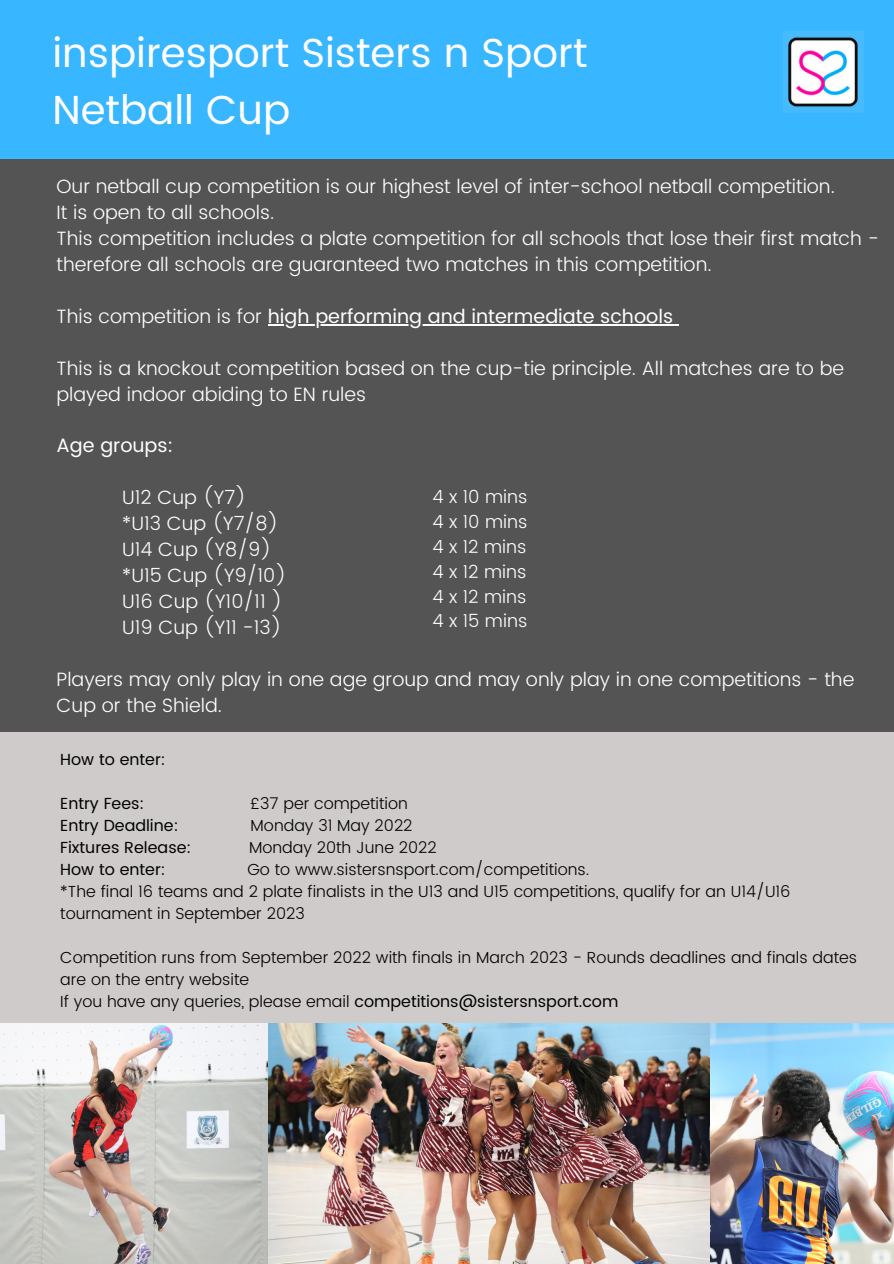
<style>
.page{position:relative;width:894px;height:1264px;background:#fff}
.page>*{position:absolute;margin:0;border:0;box-sizing:border-box;transform-origin:0 0}
.t1{font:40.5px "Poppins";color:#fff}
.t2{font:300 19.2px/26px "Poppins";color:#fff}
.t3{font:19.2px "Poppins";color:#fff}
.t4{font:300 18px "Poppins";color:#fff}
.t5{font:300 16.05px/22px "Poppins";color:#000}
.t6{font:16.05px "Poppins";color:#000}
.s1{font-weight:300}
.s2{font-weight:400}
</style>
<div class="page">
<div style="left:0;top:0;width:893px;height:1263px;background:#cfcbcb"></div>
<img style="left:0;top:1023px;width:893px;height:240px">
<img style="left:686px;top:1085px;width:118px;height:124px">
<div style="left:0;top:0;width:893px;height:732px;background:#545454"></div>
<hr style="left:268px;top:324px;width:405px;height:1px;background:#fff">
<div style="left:0;top:0;width:893px;height:159px;background:#38b6ff"></div>
<img style="left:783px;top:32px;width:80px;height:81px">
<p class="t1" style="left:52px;top:30px;width:536px">inspiresport Sisters n Sport</p>
<p class="t1" style="left:52px;top:86px;width:239px">Netball Cup</p>
<p class="t2" style="left:57px;top:174px;width:779px">Our netball cup competition is our highest level of inter-school netball competition.</p>
<p class="t2" style="left:57px;top:200px;width:219px">It is open to all schools.</p>
<p class="t2" style="left:57px;top:226px;width:823px">This competition includes a plate competition for all schools that lose their first match - therefore all schools are guaranteed two matches in this competition.</p>
<p class="t3" style="left:57px;top:305px;width:618px"><span class="s1">This competition is for</span> high performing and intermediate schools</p>
<p class="t2" style="left:57px;top:355px;width:788px">This is a knockout competition based on the cup-tie principle. All matches are to be played indoor abiding to EN rules</p>
<p class="t3" style="left:57px;top:434px;width:118px">Age groups:</p>
<p class="t2" style="left:122px;top:484px;width:126px">U12 Cup (Y7)</p>
<p class="t2" style="left:122px;top:510px;width:158px">*U13 Cup (Y7/8)</p>
<p class="t2" style="left:122px;top:536px;width:151px">U14 Cup (Y8/9)</p>
<p class="t2" style="left:122px;top:562px;width:166px">*U15 Cup (Y9/10)</p>
<p class="t2" style="left:122px;top:588px;width:162px">U16 Cup (Y10/11 )</p>
<p class="t2" style="left:122px;top:614px;width:161px">U19 Cup (Y11 -13)</p>
<p class="t2" style="left:57px;top:666px;width:799px">Players may only play in one age group and may only play in one competitions - the<br>Cup or the Shield.</p>
<p class="t4" style="left:432px;top:486px;width:96px">4 x 10 mins</p>
<p class="t4" style="left:432px;top:511px;width:96px">4 x 10 mins</p>
<p class="t4" style="left:432px;top:536px;width:95px">4 x 12 mins</p>
<p class="t4" style="left:432px;top:561px;width:95px">4 x 12 mins</p>
<p class="t4" style="left:432px;top:585px;width:95px">4 x 12 mins</p>
<p class="t4" style="left:432px;top:610px;width:96px">4 x 15 mins</p>
<p class="t6" style="left:60px;top:749px;width:107px">How to enter:</p>
<p class="t6" style="left:60px;top:793px;width:86px">Entry Fees:</p>
<p class="t5" style="left:250px;top:792px;width:159px">£37 per competition</p>
<p class="t6" style="left:60px;top:815px;width:120px">Entry Deadline:</p>
<p class="t5" style="left:250px;top:814px;width:163px">Monday 31 May 2022</p>
<p class="t6" style="left:60px;top:837px;width:133px">Fixtures Release:</p>
<p class="t5" style="left:249px;top:836px;width:189px">Monday 20th June 2022</p>
<p class="t6" style="left:60px;top:859px;width:107px">How to enter:</p>
<p class="t5" style="left:247px;top:858px;width:343px">Go to www.sistersnsport.com/competitions.</p>
<p class="t5" style="left:60px;top:880px;width:731px">*The final 16 teams and 2 plate finalists in the U13 and U15 competitions, qualify for an U14/U16 tournament in September 2023</p>
<p class="t5" style="left:60px;top:946px;width:798px">Competition runs from September 2022 with finals in March 2023 - Rounds deadlines and finals dates are on the entry website</p>
<p class="t5" style="left:60px;top:990px;width:559px">If you have any queries, please email <span class="s2">competitions@sistersnsport.com</span></p>
</div>
